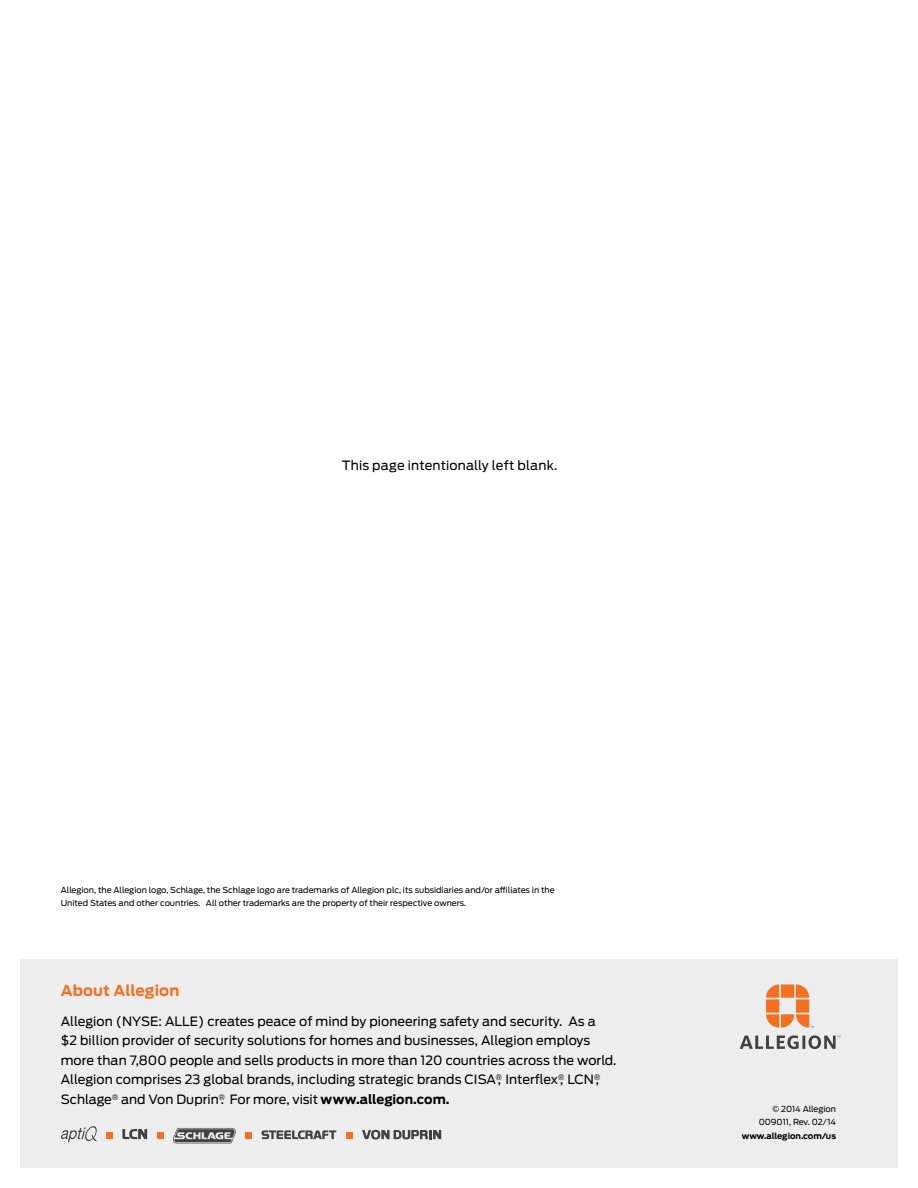
<style>
.page{position:relative;width:918px;height:1188px;background:#fff}
.page>*{position:absolute;margin:0;border:0;box-sizing:border-box;transform-origin:0 0}
.t1{font:700 15px "Antenna";letter-spacing:.01em;color:#f36f21}
.t2{font:12.75px/19.5px "Antenna";letter-spacing:.005em;color:#000}
.t3{font:8.25px/13.5px "Antenna";color:#000;text-align:right}
.t4{font:700 8.25px "Antenna";color:#000}
.s1{font-weight:700}
</style>
<div class="page">
<div style="left:20px;top:959px;width:878px;height:209px;background:#ededee"></div>
<svg style="left:766px;top:984px;width:48px;height:44px"></svg>
<svg style="left:740px;top:1035px;width:100px;height:14px"></svg>
<svg style="left:122px;top:1129px;width:25px;height:10px"></svg>
<div style="left:106px;top:1133px;width:7px;height:6px;background:#f36f21"></div>
<svg style="left:157px;top:1133px;width:6px;height:6px"></svg>
<svg style="left:362px;top:1130px;width:79px;height:9px"></svg>
<svg style="left:173px;top:1128px;width:63px;height:15px"></svg>
<svg style="left:61px;top:1126px;width:36px;height:16px"></svg>
<svg style="left:262px;top:1130px;width:74px;height:9px"></svg>
<div style="left:245px;top:1133px;width:7px;height:6px;background:#f36f21"></div>
<svg style="left:346px;top:1133px;width:6px;height:6px"></svg>
<p class="t2" style="left:342px;top:456px;width:217px">This page intentionally left blank.</p>
<p class="t3" style="left:61px;top:883px;width:496px;text-align:left">Allegion, the Allegion logo, Schlage, the Schlage logo are trademarks of Allegion plc, its subsidiaries and/or affiliates in the<br>United States and other countries. All other trademarks are the property of their respective owners.</p>
<p class="t1" style="left:61px;top:982px;width:120px">About Allegion</p>
<p class="t2" style="left:61px;top:1012px;width:557px">Allegion (NYSE: ALLE) creates peace of mind by pioneering safety and security. As a<br>$2 billion provider of security solutions for homes and businesses, Allegion employs more than 7,800 people and sells products in more than 120 countries across the world.<br>Allegion comprises 23 global brands, including strategic brands CISA<sup>®</sup>, Interflex<sup>®</sup>, LCN<sup>®</sup>, Schlage<sup>®</sup> and Von Duprin<sup>®</sup>. For more, visit <span class="s1">www.allegion.com.</span></p>
<p class="t3" style="left:759px;top:1102px;width:79px">© 2014 Allegion<br>009011, Rev. 02/14</p>
<p class="t4" style="left:742px;top:1131px;width:96px">www.allegion.com/us</p>
</div>
